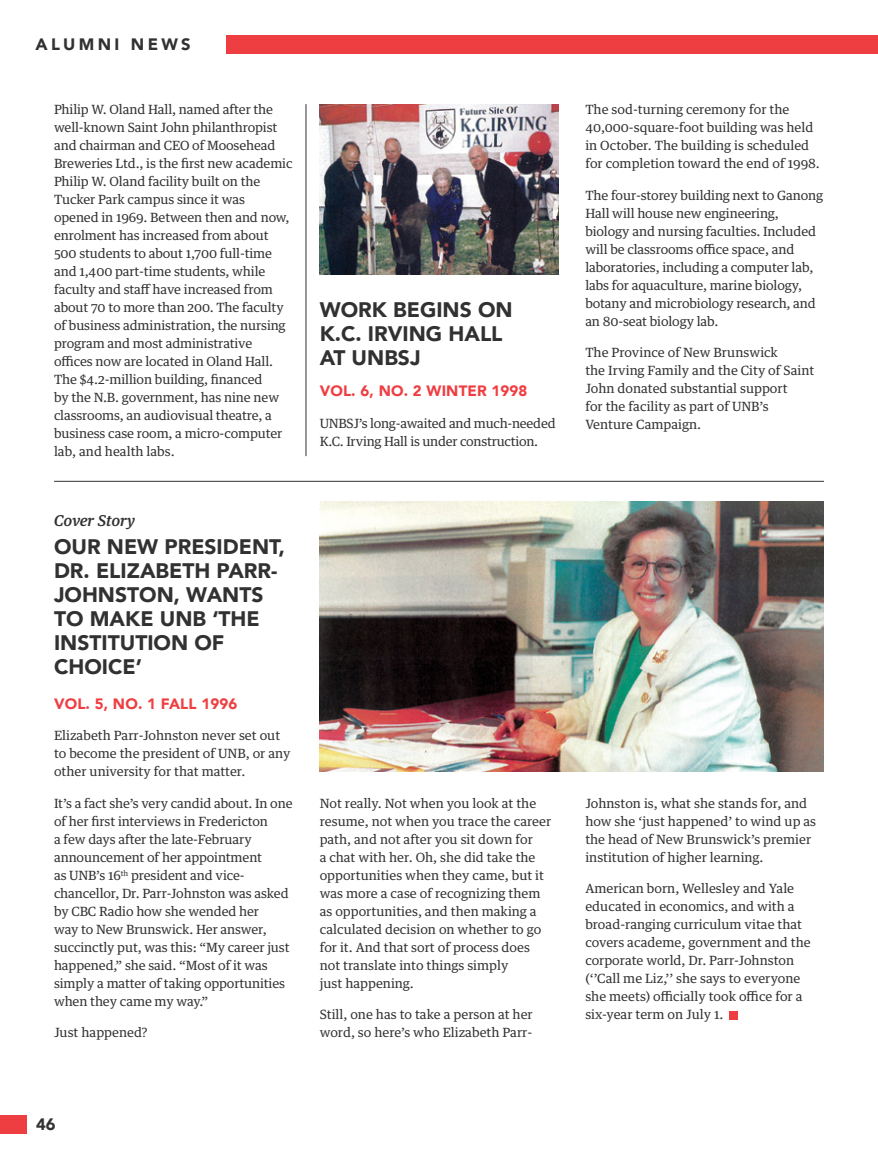
<style>
.page{position:relative;width:878px;height:1161px;background:#fff}
.page>*{position:absolute;margin:0;border:0;box-sizing:border-box;transform-origin:0 0}
.t1{font:900 21px/24px "Avenir";color:#313131}
.t2{font:900 16.5px "Avenir";letter-spacing:.2em;color:#313131}
.t3{font:900 15px "Avenir";letter-spacing:.01em;color:#ef3e42}
.t4{font:italic 500 15px "Guardian Text Egyp";letter-spacing:.005em;color:#313131}
.Content_Text{font:12.75px/18px "Guardian Text Egyp";letter-spacing:-.01em;color:#313131}
</style>
<div class="page">
<div style="left:0;top:1115px;width:27px;height:19px;background:#ef3e42"></div>
<div style="left:227px;top:35px;width:651px;height:19px;background:#ef3e42"></div>
<img style="left:320px;top:104px;width:238px;height:171px">
<img style="left:320px;top:502px;width:504px;height:269px">
<hr style="left:306px;top:104px;width:1px;height:352px;background:#313131">
<hr style="left:54px;top:481px;width:770px;height:1px;background:#313131">
<div style="left:729px;top:1011px;width:8px;height:8px;background:#ef3e42"></div>
<p class="t2" style="left:36px;top:30px;width:156px">ALUMNI NEWS</p>
<p class="Content_Text" style="left:54px;top:99px;width:240px">Philip W. Oland Hall, named after the well-known Saint John philanthropist and chairman and CEO of Moosehead Breweries Ltd., is the first new academic Philip W. Oland facility built on the Tucker Park campus since it was opened in 1969. Between then and now, enrolment has increased from about 500 students to about 1,700 full-time and 1,400 part-time students, while faculty and staff have increased from about 70 to more than 200. The faculty of business administration, the nursing program and most administrative offices now are located in Oland Hall.<br>The $4.2-million building, financed<br>by the N.B. government, has nine new classrooms, an audiovisual theatre, a business case room, a micro-computer lab, and health labs.</p>
<p class="Content_Text" style="left:585px;top:99px;width:236px">The sod-turning ceremony for the 40,000-square-foot building was held in October. The building is scheduled for completion toward the end of 1998.</p>
<p class="Content_Text" style="left:585px;top:185px;width:239px">The four-storey building next to Ganong Hall will house new engineering, biology and nursing faculties. Included will be classrooms office space, and laboratories, including a computer lab, labs for aquaculture, marine biology, botany and microbiology research, and an 80-seat biology lab.</p>
<p class="Content_Text" style="left:585px;top:342px;width:230px">The Province of New Brunswick<br>the Irving Family and the City of Saint<br>John donated substantial support<br>for the facility as part of UNB’s<br>Venture Campaign.</p>
<p class="t1" style="left:320px;top:297px;width:194px">WORK BEGINS ON<br>K.C. IRVING HALL<br>AT UNBSJ</p>
<p class="t3" style="left:320px;top:378px;width:209px">VOL. 6, NO. 2 WINTER 1998</p>
<p class="Content_Text" style="left:320px;top:413px;width:237px">UNBSJ’s long-awaited and much-needed<br>K.C. Irving Hall is under construction.</p>
<p class="t4" style="left:54px;top:509px;width:83px">Cover Story</p>
<p class="t1" style="left:54px;top:534px;width:232px">OUR NEW PRESIDENT,<br>DR. ELIZABETH PARR-<br>JOHNSTON, WANTS<br>TO MAKE UNB ‘THE<br>INSTITUTION OF<br>CHOICE’</p>
<p class="t3" style="left:54px;top:691px;width:185px">VOL. 5, NO. 1 FALL 1996</p>
<p class="Content_Text" style="left:54px;top:725px;width:238px">Elizabeth Parr-Johnston never set out to become the president of UNB, or any other university for that matter.</p>
<p class="Content_Text" style="left:54px;top:793px;width:240px">It’s a fact she’s very candid about. In one of her first interviews in Fredericton<br>a few days after the late-February announcement of her appointment<br>as UNB’s 16<sup>th</sup> president and vice&shy;chancellor, Dr. Parr-Johnston was asked by CBC Radio how she wended her<br>way to New Brunswick. Her answer, succinctly put, was this: “My career just happened,” she said. “Most of it was simply a matter of taking opportunities when they came my way.”</p>
<p class="Content_Text" style="left:54px;top:1022px;width:95px">Just happened?</p>
<p class="Content_Text" style="left:320px;top:793px;width:233px">Not really. Not when you look at the resume, not when you trace the career path, and not after you sit down for<br>a chat with her. Oh, she did take the opportunities when they came, but it was more a case of recognizing them as opportunities, and then making a calculated decision on whether to go for it. And that sort of process does not translate into things simply<br>just happening.</p>
<p class="Content_Text" style="left:320px;top:1004px;width:214px">Still, one has to take a person at her word, so here’s who Elizabeth Parr-</p>
<p class="t2" style="left:36px;top:1111px;width:21px">46</p>
<p class="Content_Text" style="left:585px;top:793px;width:232px">Johnston is, what she stands for, and how she ‘just happened’ to wind up as the head of New Brunswick’s premier institution of higher learning.</p>
<p class="Content_Text" style="left:585px;top:878px;width:227px">American born, Wellesley and Yale educated in economics, and with a broad-ranging curriculum vitae that covers academe, government and the corporate world, Dr. Parr-Johnston (‘’Call me Liz,’’ she says to everyone she meets) officially took office for a six-year term on July 1.</p>
</div>
